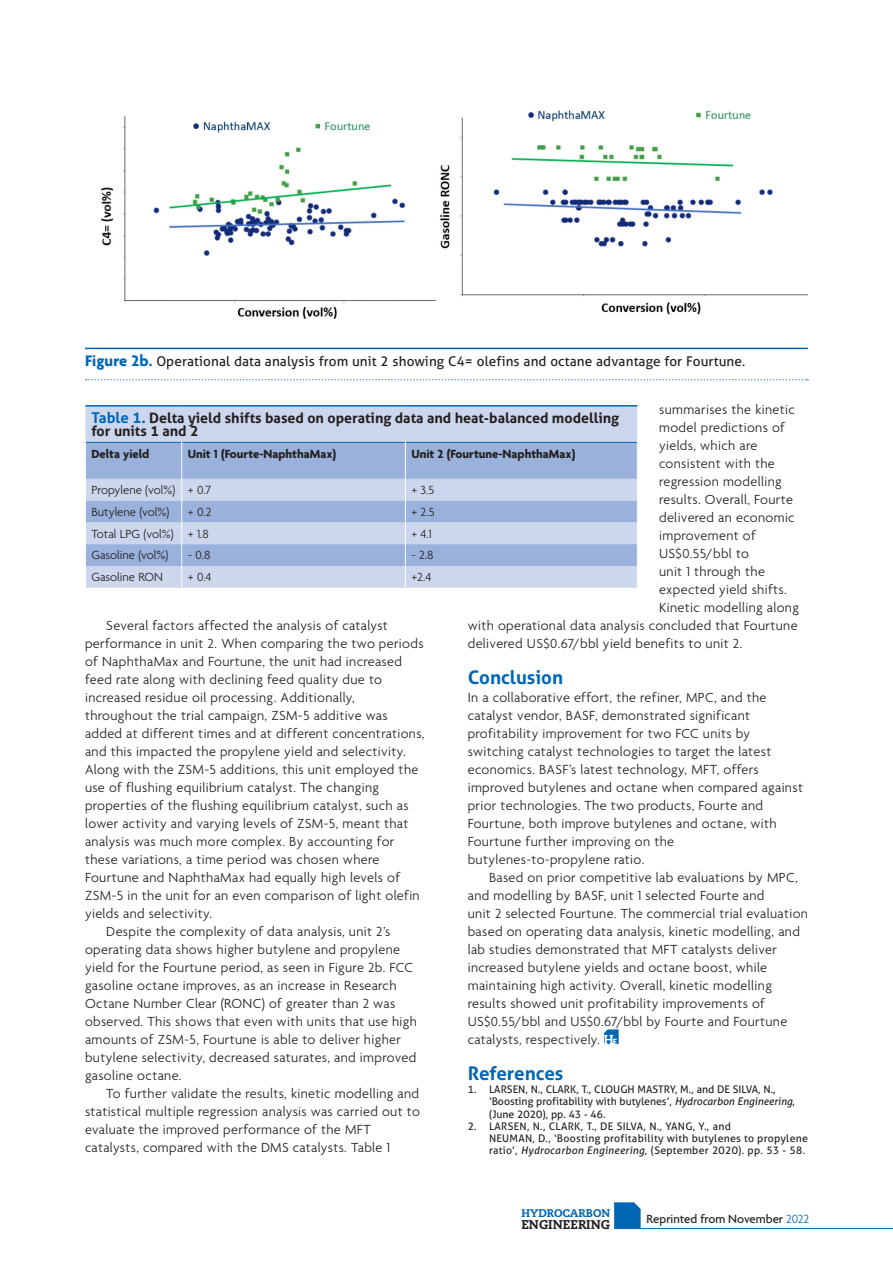
<style>
.page{position:relative;width:893px;height:1263px;background:#fff}
.page>*{position:absolute;margin:0;border:0;box-sizing:border-box;transform-origin:0 0}
.Sub_1{font:700 18.75px "Aller";color:#0167b4}
.Body_Text{font:300 14.25px/18px "Agenda";letter-spacing:.025em;color:#231f20}
.Paragraph_1{font:300 14.25px/18px "Agenda";letter-spacing:.025em;color:#231f20}
.Table_Heading{font:700 14.25px/13.5px "Aller";color:#231f20}
.t1{font:13.5px "Aller";letter-spacing:.01em;color:#231f20}
.Table_Text{font:300 12.75px "Agenda";color:#231f20}
.Table_Text-2{font:700 12.75px "Agenda";color:#231f20}
.t2{font:500 12.75px "Agenda";color:#231f20}
.t3{font:800 12.75px "Caecilia";color:#231f20}
.t4{font:800 11.1px "Caecilia";color:#0167b4}
.t5{font:10.5px/12px "Aller";letter-spacing:.025em;color:#231f20}
.t6{font:10.5px/12.6px "Aller";color:#231f20}
.s1{font-family:"Agenda";font-weight:700;font-size:16.5px;color:#0167b4}
.s2{font-style:italic}
.s3{font-size:15px;color:#0167b4}
.s4{font-weight:300;color:#0167b4}
</style>
<div class="page">
<hr style="left:614px;top:1228px;width:279px;height:1px;background:#0167b4">
<svg style="left:614px;top:1202px;width:27px;height:27px"></svg>
<svg style="left:604px;top:1029px;width:15px;height:15px"></svg>
<hr style="left:85px;top:348px;width:723px;height:1px;background:#0167b4">
<svg style="left:86px;top:379px;width:722px;height:1px"></svg>
<div style="left:85px;top:407px;width:552px;height:181px;background:#ccd7ed"></div>
<svg style="left:86px;top:443px;width:551px;height:123px;background:#abbee1"></svg>
<hr style="left:85px;top:405px;width:97px;height:2px;background:#0167b4">
<hr style="left:182px;top:405px;width:223px;height:2px;background:#0167b4">
<hr style="left:405px;top:405px;width:232px;height:2px;background:#0167b4">
<hr style="left:86px;top:442px;width:95px;height:1px;background:#0167b4">
<hr style="left:182px;top:442px;width:223px;height:1px;background:#0167b4">
<hr style="left:406px;top:442px;width:231px;height:1px;background:#0167b4">
<hr style="left:85px;top:442px;width:1px;height:37px;background:#fff">
<hr style="left:181px;top:442px;width:1px;height:37px;background:#fff">
<hr style="left:405px;top:442px;width:1px;height:37px;background:#fff">
<svg style="left:85px;top:479px;width:1px;height:109px"></svg>
<svg style="left:181px;top:479px;width:1px;height:109px"></svg>
<svg style="left:405px;top:479px;width:1px;height:109px"></svg>
<img style="left:101px;top:110px;width:707px;height:209px">
<p class="t1" style="left:85px;top:353px;width:662px"><span class="s1">Figure 2b.</span> Operational data analysis from unit 2 showing C4= olefins and octane advantage for Fourtune.</p>
<p class="Body_Text" style="left:659px;top:401px;width:137px">summarises the kinetic</p>
<p class="Body_Text" style="left:659px;top:419px;width:127px">model predictions of</p>
<p class="Body_Text" style="left:659px;top:437px;width:100px">yields, which are</p>
<p class="Body_Text" style="left:659px;top:455px;width:117px">consistent with the</p>
<p class="Body_Text" style="left:659px;top:473px;width:124px">regression modelling</p>
<p class="Body_Text" style="left:659px;top:491px;width:135px">results. Overall, Fourte</p>
<p class="Body_Text" style="left:659px;top:509px;width:137px">delivered an economic</p>
<p class="Body_Text" style="left:659px;top:527px;width:98px">improvement of</p>
<p class="Body_Text" style="left:659px;top:545px;width:92px">US$0.55/bbl to</p>
<p class="Body_Text" style="left:659px;top:563px;width:107px">unit 1 through the</p>
<p class="Body_Text" style="left:659px;top:581px;width:129px">expected yield shifts.</p>
<p class="Body_Text" style="left:659px;top:599px;width:141px">Kinetic modelling along</p>
<p class="Body_Text" style="left:468px;top:617px;width:331px">with operational data analysis concluded that Fourtune</p>
<p class="Body_Text" style="left:468px;top:635px;width:276px">delivered US$0.67/bbl yield benefits to unit 2.</p>
<p class="Sub_1" style="left:468px;top:665px;width:97px">Conclusion</p>
<p class="Paragraph_1" style="left:468px;top:689px;width:337px">In a collaborative effort, the refiner, MPC, and the catalyst vendor, BASF, demonstrated significant profitability improvement for two FCC units by switching catalyst technologies to target the latest economics. BASF’s latest technology, MFT, offers improved butylenes and octane when compared against prior technologies. The two products, Fourte and Fourtune, both improve butylenes and octane, with Fourtune further improving on the butylenes-to-propylene ratio.</p>
<p class="Body_Text" style="left:468px;top:869px;width:342px;text-indent:21px">Based on prior competitive lab evaluations by MPC, and modelling by BASF, unit 1 selected Fourte and<br>unit 2 selected Fourtune. The commercial trial evaluation based on operating data analysis, kinetic modelling, and lab studies demonstrated that MFT catalysts deliver increased butylene yields and octane boost, while maintaining high activity. Overall, kinetic modelling results showed unit profitability improvements of US$0.55/bbl and US$0.67/bbl by Fourte and Fourtune catalysts, respectively.</p>
<p class="Sub_1" style="left:468px;top:1061px;width:97px">References</p>
<p class="t6" style="left:489px;top:1082px;width:308px;text-indent:-21px">1. LARSEN, N., CLARK, T., CLOUGH MASTRY, M., and DE SILVA, N., ‘Boosting profitability with butylenes’, <span class="s2">Hydrocarbon Engineering</span>, (June 2020), pp. 43 - 46.</p>
<p class="t5" style="left:489px;top:1120px;width:320px;text-indent:-21px">2. LARSEN, N., CLARK, T., DE SILVA, N., YANG, Y., and<br>NEUMAN, D., ‘Boosting profitability with butylenes to propylene ratio’, <span class="s2">Hydrocarbon Engineering</span>, (September 2020). pp. 53 - 58.</p>
<p class="Table_Heading" style="left:91px;top:411px;width:529px"><span class="s3">Table 1.</span> Delta yield shifts based on operating data and heat-balanced modelling for units 1 and 2</p>
<p class="Table_Text-2" style="left:91px;top:447px;width:59px">Delta yield</p>
<p class="Table_Text-2" style="left:188px;top:447px;width:150px">Unit 1 (Fourte-NaphthaMax)</p>
<p class="Table_Text-2" style="left:411px;top:447px;width:165px">Unit 2 (Fourtune-NaphthaMax)</p>
<p class="Table_Text" style="left:91px;top:483px;width:85px">Propylene (vol%)</p>
<p class="Table_Text" style="left:188px;top:483px;width:25px">+ 0.7</p>
<p class="Table_Text" style="left:411px;top:483px;width:24px">+ 3.5</p>
<p class="Table_Text" style="left:91px;top:505px;width:79px">Butylene (vol%)</p>
<p class="Table_Text" style="left:188px;top:505px;width:25px">+ 0.2</p>
<p class="Table_Text" style="left:411px;top:505px;width:25px">+ 2.5</p>
<p class="Table_Text" style="left:91px;top:527px;width:84px">Total LPG (vol%)</p>
<p class="Table_Text" style="left:188px;top:527px;width:23px">+ 1.8</p>
<p class="Table_Text" style="left:411px;top:527px;width:22px">+ 4.1</p>
<p class="Table_Text" style="left:91px;top:548px;width:78px">Gasoline (vol%)</p>
<p class="Table_Text" style="left:188px;top:548px;width:24px">- 0.8</p>
<p class="Table_Text" style="left:411px;top:548px;width:24px">- 2.8</p>
<p class="Table_Text" style="left:91px;top:570px;width:73px">Gasoline RON</p>
<p class="Table_Text" style="left:188px;top:570px;width:25px">+ 0.4</p>
<p class="Table_Text" style="left:411px;top:570px;width:21px">+2.4</p>
<p class="Body_Text" style="left:85px;top:617px;width:341px;text-indent:21px">Several factors affected the analysis of catalyst performance in unit 2. When comparing the two periods of NaphthaMax and Fourtune, the unit had increased feed rate along with declining feed quality due to increased residue oil processing. Additionally, throughout the trial campaign, ZSM-5 additive was added at different times and at different concentrations, and this impacted the propylene yield and selectivity.<br>Along with the ZSM-5 additions, this unit employed the use of flushing equilibrium catalyst. The changing properties of the flushing equilibrium catalyst, such as lower activity and varying levels of ZSM-5, meant that analysis was much more complex. By accounting for these variations, a time period was chosen where Fourtune and NaphthaMax had equally high levels of ZSM-5 in the unit for an even comparison of light olefin yields and selectivity.</p>
<p class="Body_Text" style="left:85px;top:923px;width:333px;text-indent:21px">Despite the complexity of data analysis, unit 2’s operating data shows higher butylene and propylene yield for the Fourtune period, as seen in Figure 2b. FCC gasoline octane improves, as an increase in Research Octane Number Clear (RONC) of greater than 2 was observed. This shows that even with units that use high amounts of ZSM-5, Fourtune is able to deliver higher butylene selectivity, decreased saturates, and improved gasoline octane.</p>
<p class="Body_Text" style="left:85px;top:1085px;width:336px;text-indent:21px">To further validate the results, kinetic modelling and statistical multiple regression analysis was carried out to evaluate the improved performance of the MFT catalysts, compared with the DMS catalysts. Table 1</p>
<p class="t4" style="left:521px;top:1206px;width:90px">HYDROCARBON</p>
<p class="t3" style="left:521px;top:1216px;width:90px">ENGINEERING</p>
<p class="t2" style="left:647px;top:1212px;width:164px">Reprinted from November <span class="s4">2022</span></p>
</div>
